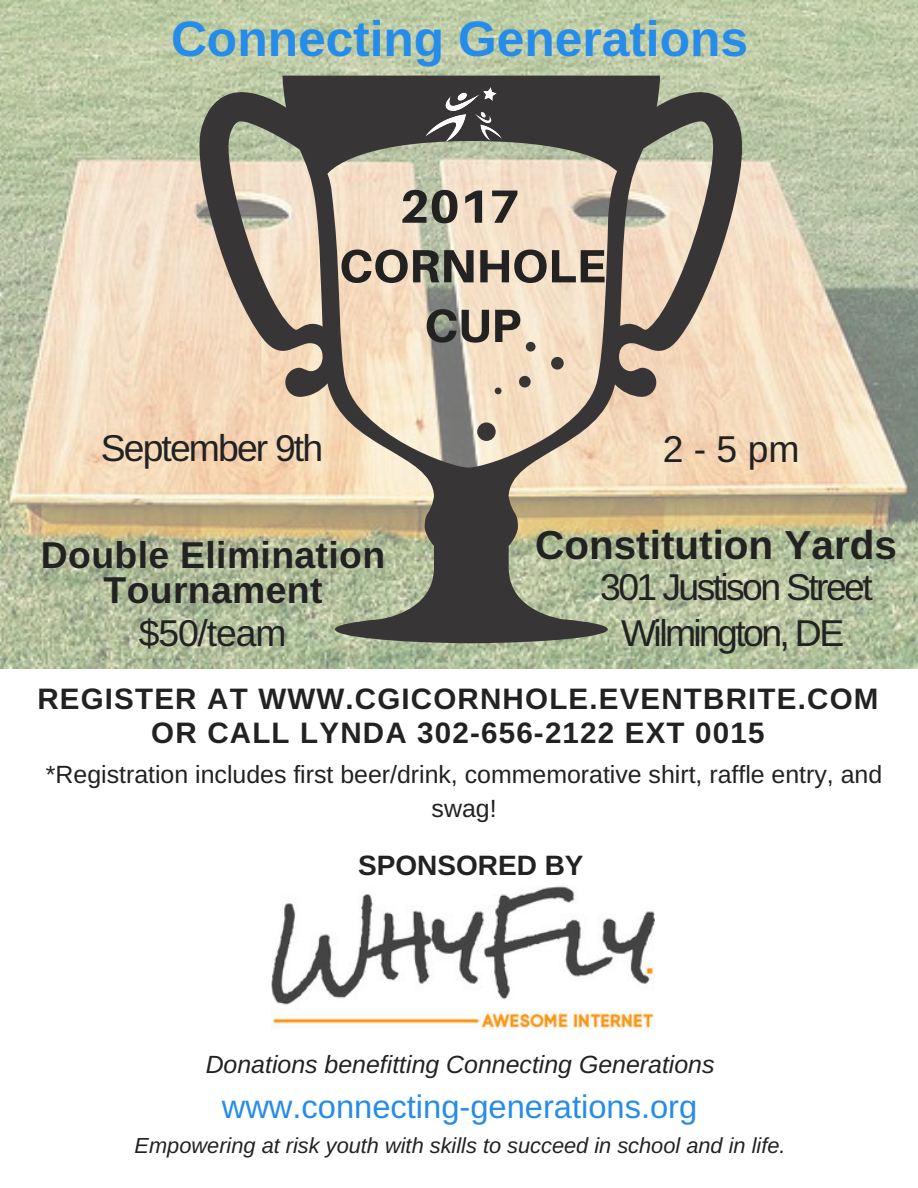
<style>
.page{position:relative;width:918px;height:1188px;background:#fff}
.page>*{position:absolute;margin:0;border:0;box-sizing:border-box;transform-origin:0 0}
.t1{font:700 49.8px "Arimo";color:#268ce9}
.t2{font:700 40.5px "Arimo";color:#222}
.t3{font:37.35px/46.2px "Arimo";letter-spacing:-.07em;color:#222;text-align:center}
.t4{font:700 37.35px/34.8px "Arimo";letter-spacing:.01em;color:#222;text-align:center}
.t5{font:37.35px "Arimo";letter-spacing:-.05em;color:#222}
.t6{font:32.7px "Arimo";color:#268ce9}
.t7{font:700 29.55px/33.8px "Arimo";letter-spacing:.04em;color:#222;text-align:center}
.t8{font:700 28.05px "Arimo";color:#222}
.t9{font:24.9px/33.8px "Arimo";color:#222;text-align:center}
.t10{font:italic 24.9px "Arimo";color:#222}
.t11{font:italic 21.75px "Arimo";color:#222}
</style>
<div class="page">
<img style="left:0;top:0;width:918px;height:668px">
<svg style="left:191px;top:76px;width:560px;height:567px;background:#b2a891"></svg>
<div style="left:477px;top:422px;width:19px;height:19px;background:#383536;border-radius:50%"></div>
<div style="left:495px;top:388px;width:7px;height:6px;background:#383536;border-radius:50%"></div>
<div style="left:519px;top:376px;width:12px;height:12px;background:#383536;border-radius:50%"></div>
<div style="left:526px;top:342px;width:10px;height:10px;background:#383536;border-radius:50%"></div>
<div style="left:551px;top:357px;width:13px;height:13px;background:#383536;border-radius:50%"></div>
<svg style="left:342px;top:250px;width:132px;height:33px;background:#80796c"></svg>
<svg style="left:480px;top:250px;width:125px;height:33px;background:#908579"></svg>
<svg style="left:427px;top:309px;width:62px;height:34px;background:#737067"></svg>
<svg style="left:495px;top:310px;width:25px;height:32px"></svg>
<img style="left:271px;top:886px;width:384px;height:144px">
<svg style="left:402px;top:190px;width:55px;height:33px;background:#76756a"></svg>
<svg style="left:465px;top:191px;width:17px;height:32px"></svg>
<svg style="left:492px;top:191px;width:25px;height:32px"></svg>
<img style="left:425px;top:88px;width:77px;height:54px">
<h1 class="t1" style="left:171px;top:11px;width:578px">Connecting Generations</h1>
<h3 class="t5" style="left:101px;top:427px;width:224px">September 9th</h3>
<h3 class="t3" style="left:663px;top:426px;width:138px">2-5pm</h3>
<h3 class="t4" style="left:41px;top:538px;width:346px">Double Elimination<br>Tournament</h3>
<h2 class="t2" style="left:535px;top:522px;width:363px">Constitution Yards</h2>
<h3 class="t3" style="left:600px;top:564px;width:274px">301 Justison Street<br>Wilmington, DE</h3>
<h3 class="t3" style="left:139px;top:610px;width:149px">$50/team</h3>
<p class="t7" style="left:37px;top:682px;width:843px">REGISTER AT WWW.CGICORNHOLE.EVENTBRITE.COM<br>OR CALL LYNDA 302-656-2122 EXT 0015</p>
<p class="t9" style="left:46px;top:757px;width:838px">*Registration includes first beer/drink, commemorative shirt, raffle entry, and swag!</p>
<p class="t8" style="left:358px;top:850px;width:227px">SPONSORED BY</p>
<p class="t10" style="left:206px;top:1051px;width:510px">Donations benefitting Connecting Generations</p>
<h3 class="t6" style="left:222px;top:1089px;width:477px">www.connecting-generations.org</h3>
<p class="t11" style="left:135px;top:1133px;width:652px">Empowering at risk youth with skills to succeed in school and in life.</p>
</div>
